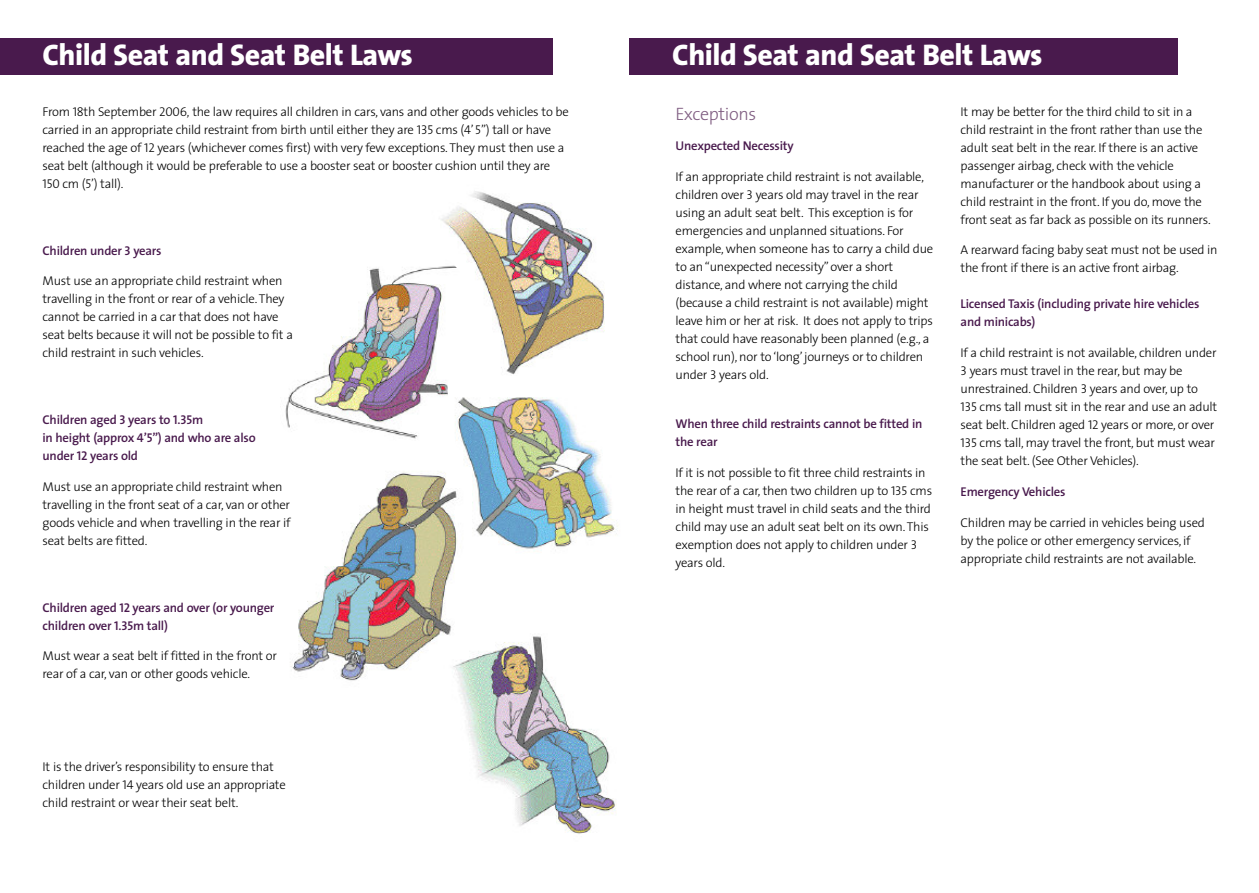
<style>
.page{position:relative;width:1259px;height:893px;background:#fff}
.page>*{position:absolute;margin:0;border:0;box-sizing:border-box;transform-origin:0 0}
.t1{font:800 30px "The Sans";letter-spacing:-.02em;color:#fff}
.t2{font:300 18px "The Sans";letter-spacing:-.02em;color:#805e82}
.t3{font:300 12.75px/18px "The Sans";letter-spacing:-.02em;color:#000}
.t4{font:600 12.75px/18px "The Sans";letter-spacing:-.02em;color:#491a4d}
.s1{font-family:"The Sans Light Caps";font-weight:400}
.s2{font-family:"The Sans Semi Bold Caps";font-weight:400}
</style>
<div class="page">
<div style="left:0;top:38px;width:553px;height:36px;background:#491a4d"></div>
<div style="left:629px;top:38px;width:549px;height:36px;background:#491a4d"></div>
<img style="left:290px;top:472px;width:157px;height:209px">
<img style="left:285px;top:268px;width:139px;height:171px">
<img style="left:424px;top:191px;width:181px;height:391px">
<img style="left:447px;top:381px;width:171px;height:186px">
<svg style="left:411px;top:601px;width:36px;height:80px"></svg>
<img style="left:418px;top:616px;width:199px;height:218px">
<h1 class="t1" style="left:43px;top:43px;width:372px">Child Seat and Seat Belt Laws</h1>
<h1 class="t1" style="left:672px;top:43px;width:372px">Child Seat and Seat Belt Laws</h1>
<p class="t3" style="left:43px;top:104px;width:528px">From <span class="s1">18</span>th September <span class="s1">2006,</span> the law requires all children in cars, vans and other goods vehicles to be carried in an appropriate child restraint from birth until either they are <span class="s1">135</span> cms (<span class="s1">4’ 5</span>”) tall or have reached the age of <span class="s1">12</span> years (whichever comes first) with very few exceptions. They must then use a seat belt (although it would be preferable to use a booster seat or booster cushion until they are <span class="s1">150</span> cm (<span class="s1">5</span>’) tall).</p>
<p class="t4" style="left:43px;top:243px;width:121px">Children under <span class="s2">3</span> years</p>
<p class="t3" style="left:43px;top:273px;width:252px">Must use an appropriate child restraint when travelling in the front or rear of a vehicle. They cannot be carried in a car that does not have seat belts because it will not be possible to fit a child restraint in such vehicles.</p>
<p class="t4" style="left:43px;top:412px;width:215px">Children aged <span class="s2">3</span> years to <span class="s2">1.35</span>m<br>in height (approx <span class="s2">4</span>’<span class="s2">5</span>”) and who are also under <span class="s2">12</span> years old</p>
<p class="t3" style="left:43px;top:479px;width:249px">Must use an appropriate child restraint when travelling in the front seat of a car, van or other goods vehicle and when travelling in the rear if seat belts are fitted.</p>
<p class="t4" style="left:43px;top:600px;width:233px">Children aged <span class="s2">12</span> years and over (or younger children over <span class="s2">1.35</span>m tall)</p>
<p class="t3" style="left:43px;top:648px;width:236px">Must wear a seat belt if fitted in the front or rear of a car, van or other goods vehicle.</p>
<p class="t3" style="left:43px;top:759px;width:245px">It is the driver’s responsibility to ensure that children under <span class="s1">14</span> years old use an appropriate child restraint or wear their seat belt.</p>
<h2 class="t2" style="left:675px;top:107px;width:82px">Exceptions</h2>
<p class="t4" style="left:675px;top:138px;width:119px">Unexpected Necessity</p>
<p class="t3" style="left:675px;top:169px;width:259px">If an appropriate child restraint is not available, children over <span class="s1">3</span> years old may travel in the rear using an adult seat belt. This exception is for emergencies and unplanned situations. For example, when someone has to carry a child due to an “unexpected necessity” over a short distance, and where not carrying the child (because a child restraint is not available) might leave him or her at risk. It does not apply to trips that could have reasonably been planned (e.g., a school run), nor to ‘long’ journeys or to children under <span class="s1">3</span> years old.</p>
<p class="t4" style="left:675px;top:416px;width:248px">When three child restraints cannot be fitted in the rear</p>
<p class="t3" style="left:675px;top:465px;width:258px">If it is not possible to fit three child restraints in the rear of a car, then two children up to <span class="s1">135</span> cms in height must travel in child seats and the third child may use an adult seat belt on its own. This exemption does not apply to children under <span class="s1">3 </span>years old.</p>
<p class="t3" style="left:960px;top:104px;width:252px">It may be better for the third child to sit in a child restraint in the front rather than use the adult seat belt in the rear. If there is an active passenger airbag, check with the vehicle manufacturer or the handbook about using a child restraint in the front. If you do, move the front seat as far back as possible on its runners.</p>
<p class="t3" style="left:960px;top:242px;width:259px">A rearward facing baby seat must not be used in the front if there is an active front airbag.</p>
<p class="t4" style="left:960px;top:296px;width:240px">Licensed Taxis (including private hire vehicles and minicabs)</p>
<p class="t3" style="left:960px;top:345px;width:258px">If a child restraint is not available, children under <span class="s1">3</span> years must travel in the rear, but may be unrestrained. Children <span class="s1">3</span> years and over, up to <span class="s1">135</span> cms tall must sit in the rear and use an adult seat belt. Children aged <span class="s1">12</span> years or more, or over <span class="s1">135</span> cms tall, may travel the front, but must wear the seat belt. (See Other Vehicles).</p>
<p class="t4" style="left:960px;top:484px;width:106px">Emergency Vehicles</p>
<p class="t3" style="left:960px;top:515px;width:246px">Children may be carried in vehicles being used by the police or other emergency services, if appropriate child restraints are not available.</p>
</div>
